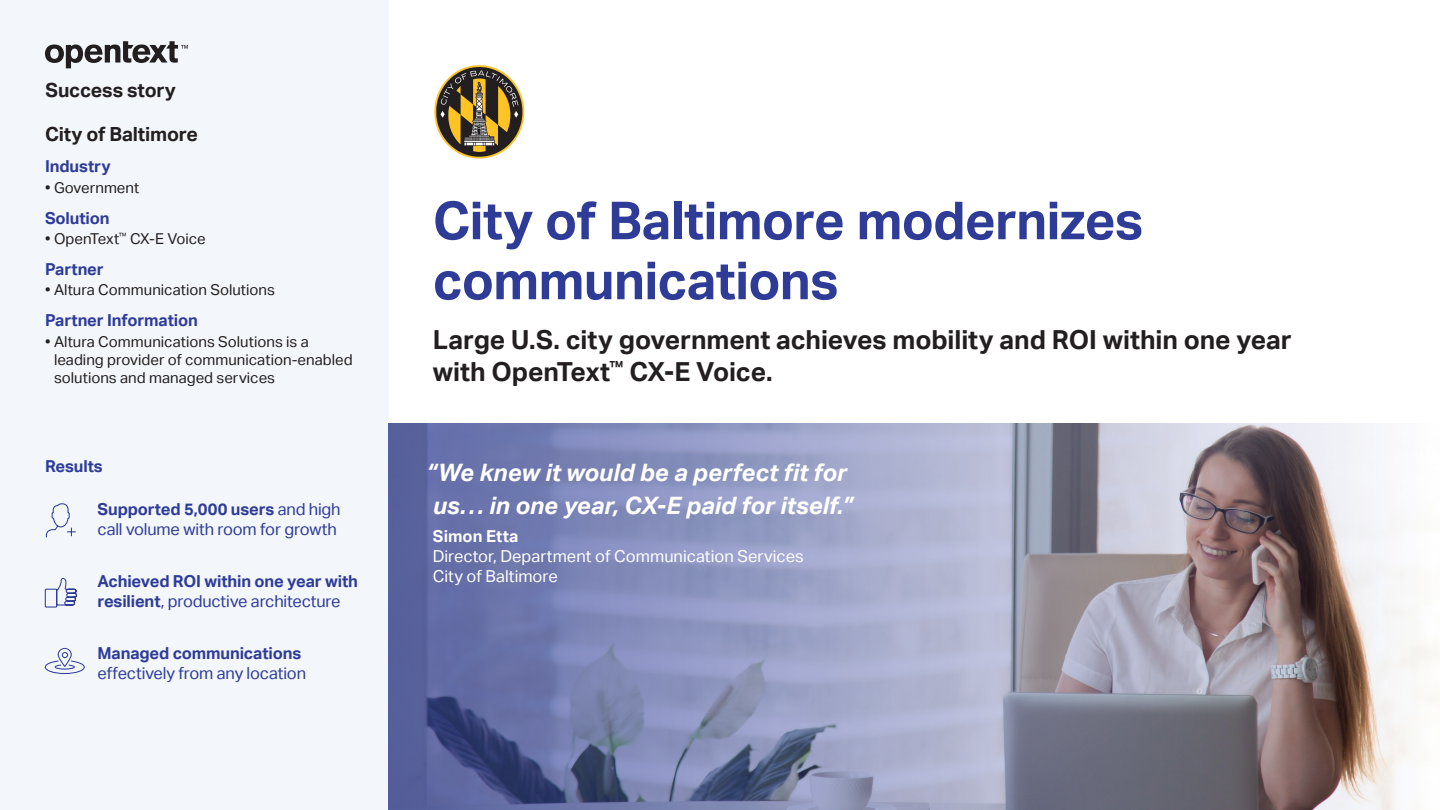
<style>
.page{position:relative;width:1440px;height:810px;background:#fff}
.page>*{position:absolute;margin:0;border:0;box-sizing:border-box;transform-origin:0 0}
.t1{font:700 52.5px/60px "Aktiv Grotesk";letter-spacing:-.015em;color:#2e3c98}
.t2{font:700 26.25px/31.5px "Aktiv Grotesk";letter-spacing:-.005em;color:#231f20}
.t3{font:italic 700 24px/32.2px "Aktiv Grotesk";color:#fff}
.Sidebar_Customer_Nam{font:700 19.5px "Aktiv Grotesk";letter-spacing:-.01em;color:#231f20}
.Sidebar_Stats{font:16.5px/19.8px "Aktiv Grotesk";letter-spacing:-.01em;color:#2e3c98}
.Sidebar_Stats-2{font:700 16.5px/19.8px "Aktiv Grotesk";letter-spacing:-.01em;color:#2e3c98}
.Quote_Title___Compan{font:16.5px "Aktiv Grotesk";color:#fff}
.Sidebar_H1{font:700 16.5px "Aktiv Grotesk";letter-spacing:-.005em;color:#2e3c98}
.Quote_Title___Compan-2{font:700 16.5px "Aktiv Grotesk";letter-spacing:.005em;color:#fff}
.t4{font:15px/18px "Aktiv Grotesk";color:#231f20}
.s1{font-weight:700}
.s2{font-weight:400}
</style>
<div class="page">
<div style="left:0;top:0;width:388px;height:810px;background:#f3f6fb"></div>
<svg style="left:45px;top:41px;width:143px;height:27px"></svg>
<svg style="left:388px;top:423px;width:1052px;height:387px;background:#9293af"></svg>
<img style="left:434px;top:65px;width:91px;height:94px">
<svg style="left:44px;top:578px;width:33px;height:30px"></svg>
<svg style="left:45px;top:503px;width:31px;height:35px"></svg>
<svg style="left:45px;top:648px;width:40px;height:26px"></svg>
<p class="Sidebar_Customer_Nam" style="left:45px;top:79px;width:132px">Success story</p>
<p class="Sidebar_Customer_Nam" style="left:45px;top:122px;width:155px">City of Baltimore</p>
<p class="Sidebar_H1" style="left:45px;top:157px;width:67px">Industry</p>
<p class="t4" style="left:45px;top:178px;width:96px">• Government</p>
<p class="Sidebar_H1" style="left:45px;top:208px;width:66px">Solution</p>
<p class="t4" style="left:45px;top:230px;width:162px">• OpenText<sup>™</sup> CX-E Voice</p>
<p class="Sidebar_H1" style="left:45px;top:260px;width:60px">Partner</p>
<p class="t4" style="left:45px;top:281px;width:232px">• Altura Communication Solutions</p>
<p class="Sidebar_H1" style="left:45px;top:311px;width:154px">Partner Information</p>
<p class="t4" style="left:54px;top:332px;width:300px;text-indent:-9px">• Altura Communications Solutions is a leading provider of communication-enabled solutions and managed services</p>
<p class="Sidebar_Stats-2" style="left:45px;top:457px;width:59px">Results</p>
<p class="Sidebar_Stats" style="left:98px;top:499px;width:245px"><span class="s1">Supported 5,000 users</span> and high call volume with room for growth</p>
<p class="Sidebar_Stats-2" style="left:98px;top:571px;width:262px">Achieved ROI within one year with resilient<span class="s2">, productive architecture</span></p>
<p class="Sidebar_Stats" style="left:98px;top:643px;width:210px"><span class="s1">Managed communications </span>effectively from any location</p>
<h1 class="t1" style="left:433px;top:191px;width:712px">City of Baltimore modernizes communications</h1>
<h2 class="t2" style="left:433px;top:325px;width:861px">Large U.S. city government achieves mobility and ROI within one year with OpenText<sup>™</sup> CX-E Voice.</h2>
<p class="t3" style="left:426px;top:457px;width:428px">“We knew it would be a perfect fit for us… in one year, CX-E paid for itself.”</p>
<p class="Quote_Title___Compan-2" style="left:433px;top:527px;width:87px">Simon Etta</p>
<p class="Quote_Title___Compan" style="left:433px;top:547px;width:372px">Director, Department of Communication Services</p>
<p class="Quote_Title___Compan" style="left:433px;top:567px;width:127px">City of Baltimore</p>
</div>
